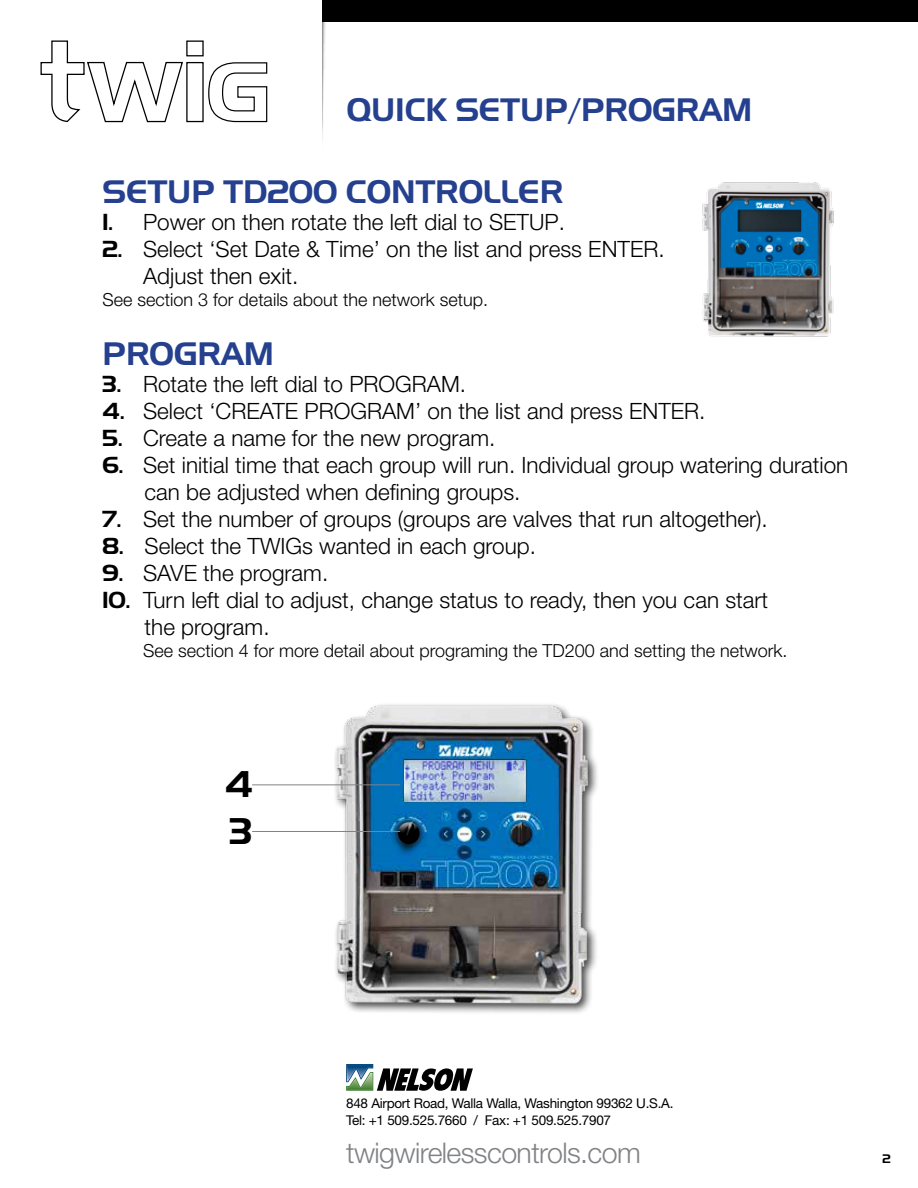
<style>
.page{position:relative;width:918px;height:1188px;background:#fff}
.page>*{position:absolute;margin:0;border:0;box-sizing:border-box;transform-origin:0 0}
.t1{font:36px "Aero";color:#000}
.t2{font:31.5px "Aero";color:#24408e}
.t3{font:300 28.5px "Helvetica Neue LT Std";letter-spacing:-.02em;color:#808285}
.t4{font:300 22.5px/27px "Helvetica Neue LT Std";color:#000}
.t5{font:300 18px "Helvetica Neue LT Std";color:#000}
.t6{font:13.5px/16.5px "Helvetica Neue LT Std";letter-spacing:-.02em;color:#000}
.t7{font:12px "Aero";color:#000}
.s1{font-family:"Aero";font-weight:400}
</style>
<div class="page">
<div style="left:323px;top:0;width:595px;height:22px;background:#000"></div>
<img style="left:323px;top:22px;width:3px;height:81px">
<svg style="left:346px;top:1064px;width:127px;height:27px"></svg>
<svg style="left:40px;top:40px;width:228px;height:83px"></svg>
<img style="left:323px;top:704px;width:274px;height:309px">
<img style="left:404px;top:760px;width:121px;height:42px">
<img style="left:702px;top:182px;width:132px;height:155px">
<div style="left:390px;top:814px;width:38px;height:38px;background:#000;opacity:.75"></div>
<div style="left:395px;top:821px;width:27px;height:37px;background:#000;opacity:.75"></div>
<svg style="left:394px;top:817px;width:32px;height:31px"></svg>
<hr style="left:252px;top:831px;width:148px;height:1px;background:#808285">
<hr style="left:252px;top:784px;width:148px;height:1px;background:#808285">
<h2 class="t2" style="left:347px;top:91px;width:407px">QUICK SETUP/PROGRAM</h2>
<h2 class="t2" style="left:103px;top:173px;width:337px">SETUP TD200 CONTRO</h2>
<h2 class="t2" style="left:483px;top:173px;width:58px">LLER</h2>
<p class="t4" style="left:103px;top:208px;width:464px"><span class="s1">1.</span> Power on then rotate the left dial to SETUP.</p>
<p class="t4" style="left:143px;top:235px;width:523px;text-indent:-40px"><span class="s1">2.</span> Select ‘Set Date &amp; Time’ on the list and press ENTER.<br>Adjust then exit.</p>
<p class="t5" style="left:103px;top:289px;width:387px">See section 3 for details about the network setup.</p>
<h2 class="t2" style="left:103px;top:335px;width:173px">PROGRAM</h2>
<p class="t4" style="left:103px;top:370px;width:365px"><span class="s1">3.</span> Rotate the left dial to PROGRAM.</p>
<p class="t4" style="left:103px;top:397px;width:604px"><span class="s1">4.</span> Select ‘CREATE PROGRAM’ on the list and press ENTER.</p>
<p class="t4" style="left:103px;top:424px;width:394px"><span class="s1">5.</span> Create a name for the new program.</p>
<p class="t4" style="left:145px;top:451px;width:705px;text-indent:-42px"><span class="s1">6.</span> Set initial time that each group will run. Individual group watering duration can be adjusted when defining groups.</p>
<p class="t4" style="left:103px;top:505px;width:667px"><span class="s1">7.</span> Set the number of groups (groups are valves that run altogether).</p>
<p class="t4" style="left:103px;top:532px;width:435px"><span class="s1">8.</span> Select the TWIGs wanted in each group.</p>
<p class="t4" style="left:103px;top:559px;width:227px"><span class="s1">9.</span> SAVE the program.</p>
<p class="t4" style="left:145px;top:586px;width:625px;text-indent:-42px"><span class="s1">10.</span> Turn left dial to adjust, change status to ready, then you can start the program.</p>
<p class="t5" style="left:143px;top:640px;width:646px">See section 4 for more detail about programing the TD200 and setting the network.</p>
<h1 class="t1" style="left:225px;top:762px;width:29px">4</h1>
<h1 class="t1" style="left:230px;top:809px;width:24px">3</h1>
<p class="t6" style="left:346px;top:1095px;width:329px">848 Airport Road, Walla Walla, Washington 99362 U.S.A.<br>Tel: +1 509.525.7660 / Fax: +1 509.525.7907</p>
<p class="t3" style="left:346px;top:1135px;width:296px">twigwirelesscontrols.com</p>
<p class="t7" style="left:883px;top:1151px;width:10px">2</p>
</div>
